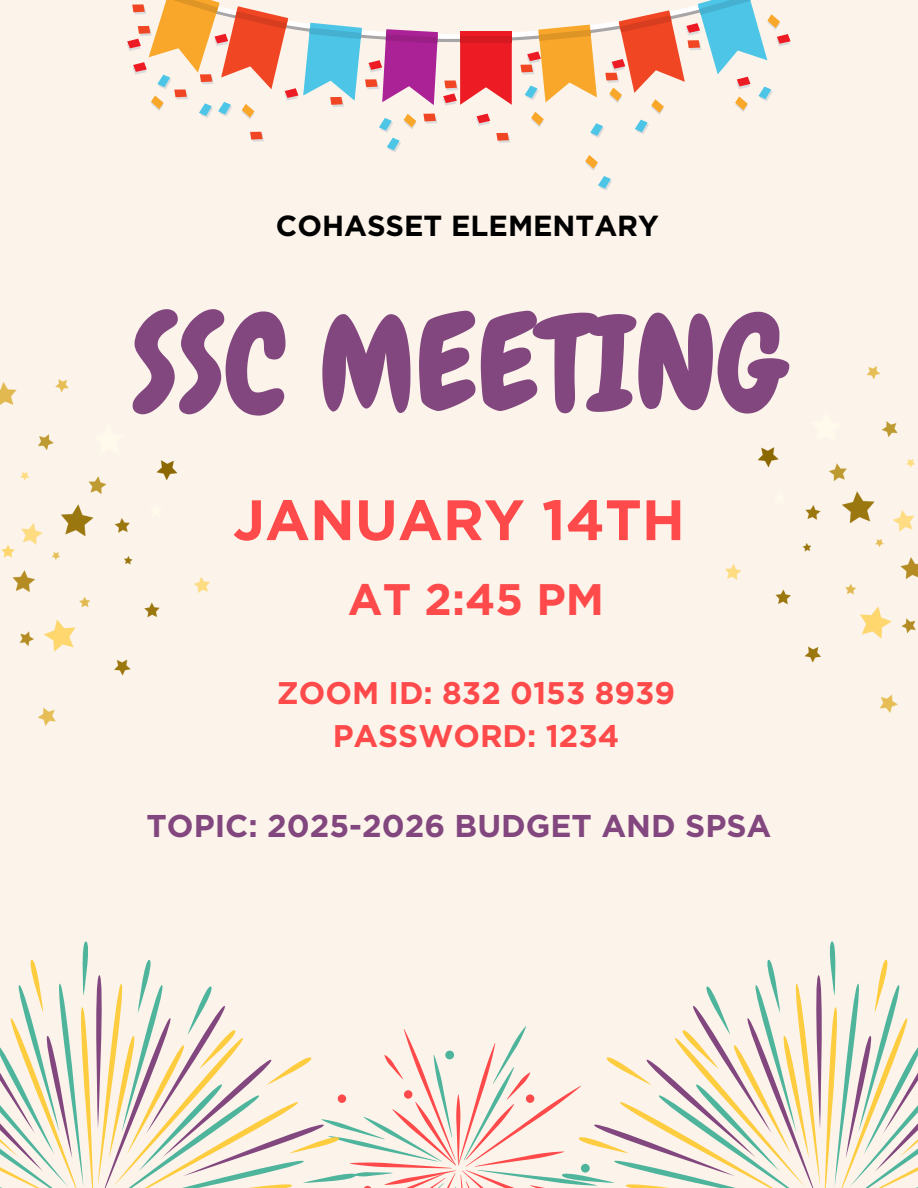
<style>
.page{position:relative;width:918px;height:1188px;background:#fcf4eb}
.page>*{position:absolute;margin:0;border:0;box-sizing:border-box;transform-origin:0 0}
.t1{font:131.4px "Chewy";color:#82477e}
.t2{font:700 56.85px "Gotham";color:#fe4a4a}
.t3{font:700 44.1px "Gotham";color:#fe4a4a}
.t4{font:700 31.5px "Gotham";color:#82477e}
.t5{font:700 31.35px "Gotham";color:#fe4a4a}
.t6{font:700 29.1px "Gotham";color:#000}
</style>
<div class="page">
<svg style="left:0;top:941px;width:918px;height:247px"></svg>
<img style="left:725px;top:366px;width:193px;height:347px">
<img style="left:0;top:379px;width:210px;height:347px">
<svg style="left:127px;top:0;width:664px;height:191px"></svg>
<p class="t6" style="left:276px;top:208px;width:385px">COHASSET ELEMENTARY</p>
<p class="t1" style="left:132px;top:281px;width:655px">SSC MEETING</p>
<h1 class="t2" style="left:233px;top:486px;width:454px">JANUARY 14TH</h1>
<p class="t3" style="left:348px;top:573px;width:258px">AT 2:45 PM</p>
<p class="t5" style="left:277px;top:674px;width:400px">ZOOM ID: 832 0153 8939</p>
<h2 class="t5" style="left:333px;top:717px;width:288px">PASSWORD: 1234</h2>
<h3 class="t4" style="left:147px;top:807px;width:626px">TOPIC: 2025-2026 BUDGET AND SPSA</h3>
</div>
